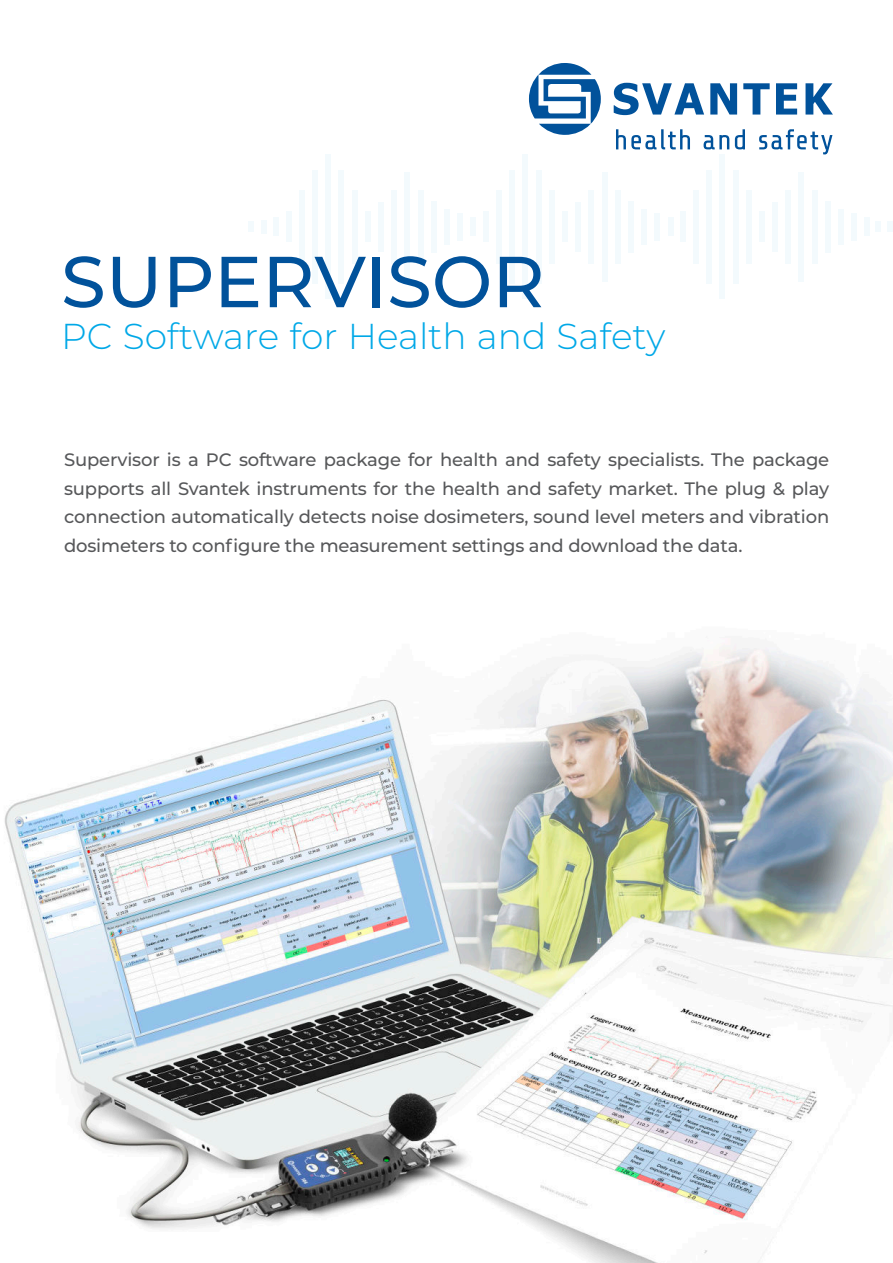
<style>
.page{position:relative;width:893px;height:1263px;background:#fff}
.page>*{position:absolute;margin:0;border:0;box-sizing:border-box;transform-origin:0 0}
.t1{font:500 72px "Montserrat";color:#01529b}
.t2{font:300 36px "Montserrat";color:#00a8e7}
.t3{font:500 18px/28.5px "Montserrat";letter-spacing:-.01em;color:#57585a;text-align:justify}
</style>
<div class="page">
<img style="left:4px;top:82px;width:889px;height:1181px">
<div style="left:483px;top:211px;width:6px;height:31px;background:#f3fafd"></div>
<div style="left:496px;top:190px;width:6px;height:73px;background:#f3fafd"></div>
<div style="left:509px;top:170px;width:6px;height:113px;background:#f3fafd"></div>
<div style="left:522px;top:154px;width:6px;height:145px;background:#f3fafd"></div>
<div style="left:562px;top:211px;width:6px;height:31px;background:#f3fafd"></div>
<div style="left:549px;top:190px;width:6px;height:73px;background:#f3fafd"></div>
<div style="left:536px;top:170px;width:6px;height:113px;background:#f3fafd"></div>
<div style="left:575px;top:202px;width:6px;height:49px;background:#f3fafd"></div>
<div style="left:588px;top:190px;width:6px;height:73px;background:#f3fafd"></div>
<div style="left:602px;top:172px;width:6px;height:109px;background:#f3fafd"></div>
<div style="left:615px;top:190px;width:6px;height:73px;background:#f3fafd"></div>
<div style="left:628px;top:201px;width:6px;height:51px;background:#f3fafd"></div>
<div style="left:641px;top:209px;width:6px;height:35px;background:#f3fafd"></div>
<div style="left:654px;top:213px;width:6px;height:27px;background:#f3fafd"></div>
<div style="left:668px;top:217px;width:6px;height:19px;background:#f3fafd"></div>
<div style="left:680px;top:211px;width:6px;height:31px;background:#f3fafd"></div>
<div style="left:693px;top:190px;width:6px;height:73px;background:#f3fafd"></div>
<div style="left:706px;top:170px;width:6px;height:113px;background:#f3fafd"></div>
<div style="left:719px;top:154px;width:6px;height:145px;background:#f3fafd"></div>
<div style="left:759px;top:211px;width:6px;height:31px;background:#f3fafd"></div>
<div style="left:746px;top:190px;width:6px;height:73px;background:#f3fafd"></div>
<div style="left:732px;top:170px;width:6px;height:113px;background:#f3fafd"></div>
<div style="left:772px;top:202px;width:6px;height:49px;background:#f3fafd"></div>
<div style="left:785px;top:190px;width:6px;height:73px;background:#f3fafd"></div>
<div style="left:798px;top:172px;width:6px;height:109px;background:#f3fafd"></div>
<div style="left:812px;top:190px;width:6px;height:73px;background:#f3fafd"></div>
<div style="left:825px;top:201px;width:6px;height:51px;background:#f3fafd"></div>
<div style="left:838px;top:209px;width:6px;height:35px;background:#f3fafd"></div>
<div style="left:851px;top:213px;width:6px;height:27px;background:#f3fafd"></div>
<div style="left:864px;top:217px;width:6px;height:19px;background:#f3fafd"></div>
<div style="left:286px;top:211px;width:6px;height:31px;background:#f3fafd"></div>
<div style="left:299px;top:190px;width:6px;height:73px;background:#f3fafd"></div>
<div style="left:312px;top:170px;width:6px;height:113px;background:#f3fafd"></div>
<div style="left:325px;top:154px;width:6px;height:145px;background:#f3fafd"></div>
<div style="left:365px;top:211px;width:6px;height:31px;background:#f3fafd"></div>
<div style="left:352px;top:190px;width:6px;height:73px;background:#f3fafd"></div>
<div style="left:338px;top:170px;width:6px;height:113px;background:#f3fafd"></div>
<div style="left:378px;top:202px;width:6px;height:49px;background:#f3fafd"></div>
<div style="left:391px;top:190px;width:6px;height:73px;background:#f3fafd"></div>
<div style="left:404px;top:172px;width:6px;height:109px;background:#f3fafd"></div>
<div style="left:418px;top:190px;width:6px;height:73px;background:#f3fafd"></div>
<div style="left:431px;top:201px;width:6px;height:51px;background:#f3fafd"></div>
<div style="left:444px;top:209px;width:6px;height:35px;background:#f3fafd"></div>
<div style="left:457px;top:213px;width:6px;height:27px;background:#f3fafd"></div>
<div style="left:470px;top:217px;width:6px;height:19px;background:#f3fafd"></div>
<div style="left:273px;top:217px;width:6px;height:19px;background:#f3fafd"></div>
<div style="left:261px;top:220px;width:6px;height:13px;background:#f3fafd"></div>
<div style="left:248px;top:221px;width:6px;height:11px;background:#f3fafd"></div>
<div style="left:875px;top:221px;width:6px;height:11px;background:#f3fafd"></div>
<div style="left:887px;top:221px;width:6px;height:11px;background:#f3fafd"></div>
<svg style="left:529px;top:63px;width:72px;height:72px"></svg>
<svg style="left:614px;top:83px;width:219px;height:32px"></svg>
<svg style="left:616px;top:129px;width:74px;height:20px"></svg>
<svg style="left:704px;top:135px;width:25px;height:14px"></svg>
<svg style="left:735px;top:129px;width:10px;height:20px"></svg>
<svg style="left:759px;top:129px;width:73px;height:25px"></svg>
<h1 class="t1" style="left:61px;top:253px;width:485px">SUPERVISOR</h1>
<h2 class="t2" style="left:61px;top:322px;width:606px">PC Software for Health and Safety</h2>
<p class="t3" style="left:64px;top:447px;width:767px">Supervisor is a PC software package for health and safety specialists. The package supports all Svantek instruments for the health and safety market. The plug &amp; play connection automatically detects noise dosimeters, sound level meters and vibration dosimeters to configure the measurement settings and download the data.</p>
</div>
